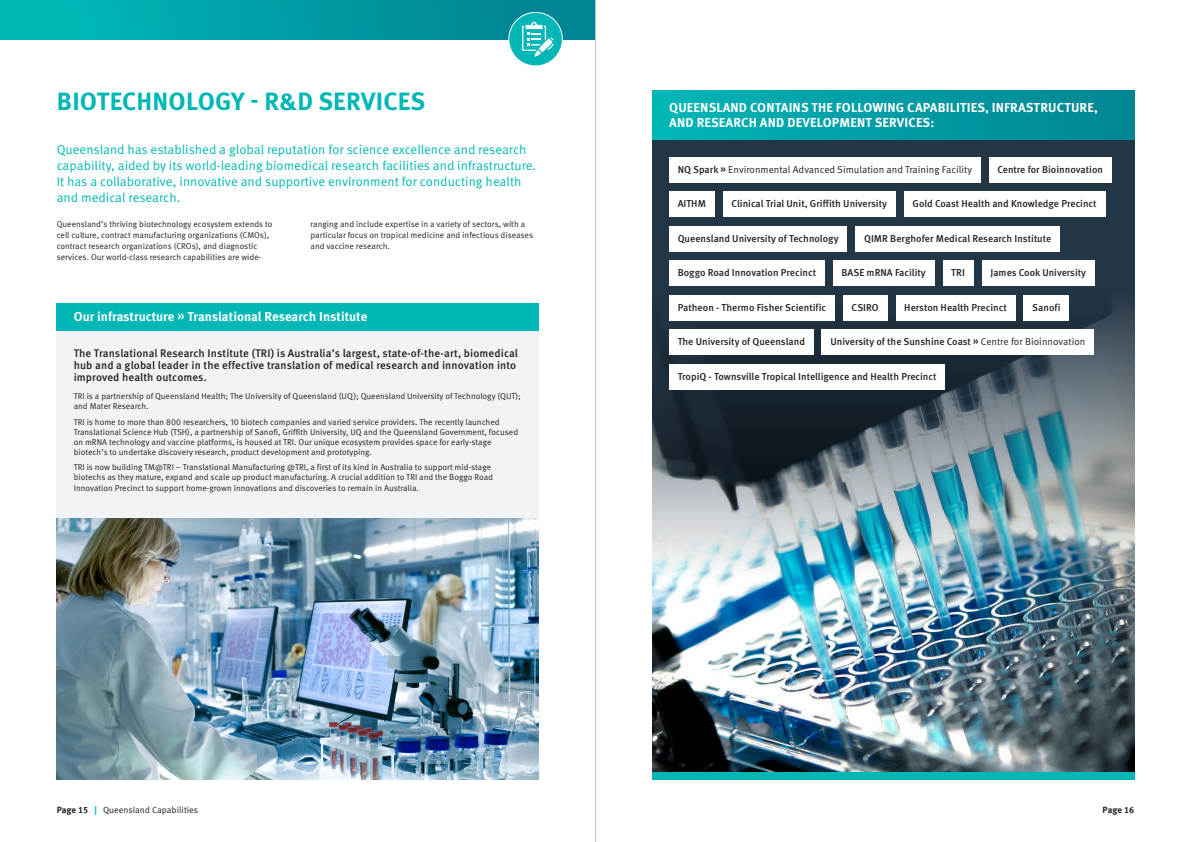
<style>
.page{position:relative;width:1191px;height:842px;background:#fff}
.page>*{position:absolute;margin:0;border:0;box-sizing:border-box;transform-origin:0 0}
.HEADING{font:700 25px "Meta Pro";letter-spacing:.01em;color:#00b7b6}
.Intro_Text{font:13px/16px "Meta Pro Norm";color:#00b7b6}
.case_study_heading{font:700 13px/15px "Meta Pro";letter-spacing:.01em;color:#fff}
.case_study_intro_para{font:500 11px/12px "Meta Pro";letter-spacing:.01em;color:#231f20}
.BODY{font:500 10px "Meta Pro";color:#231f20}
.BODY-2{font:10px "Meta Pro Norm";color:#231f20}
.t1{font:9px "Meta Pro Norm";color:#231f20}
.t2{font:700 9px "Meta Pro";letter-spacing:-.005em;color:#231f20}
.case_study_body{font:8.5px/10px "Meta Pro Norm";color:#231f20}
.BODY-3{font:8.5px/11px "Meta Pro Norm";color:#231f20}
.s1{font-family:"Meta Pro";font-weight:500}
.s2{font-family:"Meta Pro";font-weight:700}
.s3{font-weight:700}
.s4{font-family:"Meta Pro Norm";font-weight:400}
.s5{font-family:"Meta Pro";font-weight:700;color:#00b7b6}
</style>
<div class="page">
<div style="left:0;top:0;width:595px;height:39px;background:linear-gradient(to right,#00bbb9,#018091)"></div>
<div style="left:652px;top:140px;width:482px;height:632px;background:#233646"></div>
<img style="left:652px;top:295px;width:482px;height:477px">
<div style="left:509px;top:12px;width:53px;height:54px;background:#00b7b6;border-radius:50%"></div>
<div style="left:508px;top:12px;width:55px;height:54px;border:1px solid #fff;border-radius:50%"></div>
<svg style="left:522px;top:22px;width:32px;height:35px"></svg>
<div style="left:57px;top:303px;width:482px;height:28px;background:#00b7b6"></div>
<div style="left:57px;top:331px;width:482px;height:188px;background:#f2f3f4"></div>
<img style="left:57px;top:519px;width:482px;height:261px">
<div style="left:652px;top:772px;width:482px;height:8px;background:#00b7b6"></div>
<div style="left:652px;top:91px;width:482px;height:49px;background:linear-gradient(to right,#00b6b6,#008594)"></div>
<div style="left:843px;top:295px;width:44px;height:26px;background:#fff"></div>
<div style="left:895px;top:295px;width:120px;height:26px;background:#fff"></div>
<div style="left:855px;top:226px;width:204px;height:26px;background:#fff"></div>
<div style="left:1023px;top:295px;width:46px;height:26px;background:#fff"></div>
<div style="left:669px;top:295px;width:165px;height:26px;background:#fff"></div>
<div style="left:833px;top:260px;width:101px;height:26px;background:#fff"></div>
<div style="left:669px;top:260px;width:155px;height:26px;background:#fff"></div>
<div style="left:982px;top:260px;width:112px;height:26px;background:#fff"></div>
<div style="left:942px;top:260px;width:31px;height:26px;background:#fff"></div>
<div style="left:669px;top:329px;width:144px;height:26px;background:#fff"></div>
<div style="left:822px;top:329px;width:272px;height:26px;background:#fff"></div>
<div style="left:989px;top:157px;width:122px;height:26px;background:#fff"></div>
<div style="left:669px;top:157px;width:311px;height:26px;background:#fff"></div>
<div style="left:723px;top:191px;width:172px;height:26px;background:#fff"></div>
<div style="left:904px;top:191px;width:201px;height:26px;background:#fff"></div>
<div style="left:669px;top:191px;width:45px;height:26px;background:#fff"></div>
<div style="left:669px;top:226px;width:178px;height:26px;background:#fff"></div>
<div style="left:669px;top:364px;width:276px;height:26px;background:#fff"></div>
<hr style="left:595px;top:0;width:1px;height:842px;background:#bcbdc0">
<p class="HEADING" style="left:57px;top:81px;width:370px">BIOTECHNOLOGY - R&amp;D SERVICES</p>
<p class="Intro_Text" style="left:57px;top:141px;width:481px">Queensland has established a global reputation for science excellence and research capability, aided by its world-leading biomedical research facilities and infrastructure.<br>It has a collaborative, innovative and supportive environment for conducting health and medical research.</p>
<p class="BODY-3" style="left:57px;top:218px;width:217px">Queensland’s thriving biotechnology ecosystem extends to cell culture, contract manufacturing organizations (CMOs), contract research organizations (CROs), and diagnostic services. Our world-class research capabilities are wide-</p>
<p class="BODY-3" style="left:310px;top:218px;width:224px">ranging and include expertise in a variety of sectors, with a particular focus on tropical medicine and infectious diseases and vaccine research.</p>
<p class="case_study_heading" style="left:74px;top:309px;width:295px">Our infrastructure » Translational Research Institute</p>
<p class="case_study_intro_para" style="left:74px;top:346px;width:446px">The Translational Research Institute (TRI) is Australia’s largest, state-of-the-art, biomedical hub and a global leader in the effective translation of medical research and innovation into improved health outcomes.</p>
<p class="case_study_body" style="left:74px;top:391px;width:449px">TRI is a partnership of Queensland Health; The University of Queensland (UQ); Queensland University of Technology (QUT); and Mater Research.</p>
<p class="case_study_body" style="left:74px;top:416px;width:446px">TRI is home to more than 800 researchers, 10 biotech companies and varied service providers. The recently launched Translational Science Hub (TSH), a partnership of Sanofi, Griffith University, UQ and the Queensland Government, focused on mRNA technology and vaccine platforms, is housed at TRI. Our unique ecosystem provides space for early-stage biotech’s to undertake discovery research, product development and prototyping.</p>
<p class="case_study_body" style="left:74px;top:462px;width:421px">TRI is now building TM@TRI – Translational Manufacturing @TRI, a first of its kind in Australia to support mid-stage biotechs as they mature, expand and scale up product manufacturing. A crucial addition to TRI and the Boggo Road<br>Innovation Precinct to support home-grown innovations and discoveries to remain in Australia.</p>
<p class="case_study_heading" style="left:669px;top:99px;width:430px">QUEENSLAND CONTAINS THE FOLLOWING CAPABILITIES, INFRASTRUCTURE,<br>AND RESEARCH AND DEVELOPMENT SERVICES:</p>
<p class="BODY-2" style="left:677px;top:162px;width:296px"><span class="s1">NQ Spark</span> <span class="s2">»</span> Environmental Advanced Simulation and Training Facility</p>
<p class="BODY" style="left:997px;top:162px;width:107px">Centre for Bioinnovation</p>
<p class="BODY" style="left:677px;top:196px;width:30px">AITHM</p>
<p class="BODY" style="left:731px;top:196px;width:157px">Clinical Trial Unit, Griffith University</p>
<p class="BODY" style="left:912px;top:196px;width:186px">Gold Coast Health and Knowledge Precinct</p>
<p class="BODY" style="left:677px;top:231px;width:162px">Queensland University of Technology</p>
<p class="BODY" style="left:864px;top:231px;width:189px">QIMR Berghofer Medical Research Institute</p>
<p class="BODY" style="left:677px;top:265px;width:140px">Boggo Road Innovation Precinct</p>
<p class="BODY" style="left:841px;top:265px;width:86px">BASE mRNA Facility</p>
<p class="BODY" style="left:951px;top:265px;width:15px">TRI</p>
<p class="BODY" style="left:990px;top:265px;width:97px">James Cook University</p>
<p class="BODY" style="left:677px;top:299px;width:150px">Patheon - Thermo Fisher Scientific</p>
<p class="BODY" style="left:1032px;top:299px;width:30px">Sanofi</p>
<p class="BODY" style="left:851px;top:299px;width:29px">CSIRO</p>
<p class="BODY" style="left:904px;top:299px;width:104px">Herston Health Precinct</p>
<p class="BODY" style="left:677px;top:334px;width:129px">The University of Queensland</p>
<p class="BODY" style="left:830px;top:334px;width:256px">University of the Sunshine Coast <span class="s3">»</span> <span class="s4">Centre for Bioinnovation</span></p>
<p class="BODY" style="left:677px;top:368px;width:260px">TropiQ - Townsville Tropical Intelligence and Health Precinct</p>
<p class="t1" style="left:57px;top:803px;width:143px"><span class="s2">Page 15</span> <span class="s5">|</span> Queensland Capabilities</p>
<p class="t2" style="left:1102px;top:803px;width:33px">Page 16</p>
</div>
